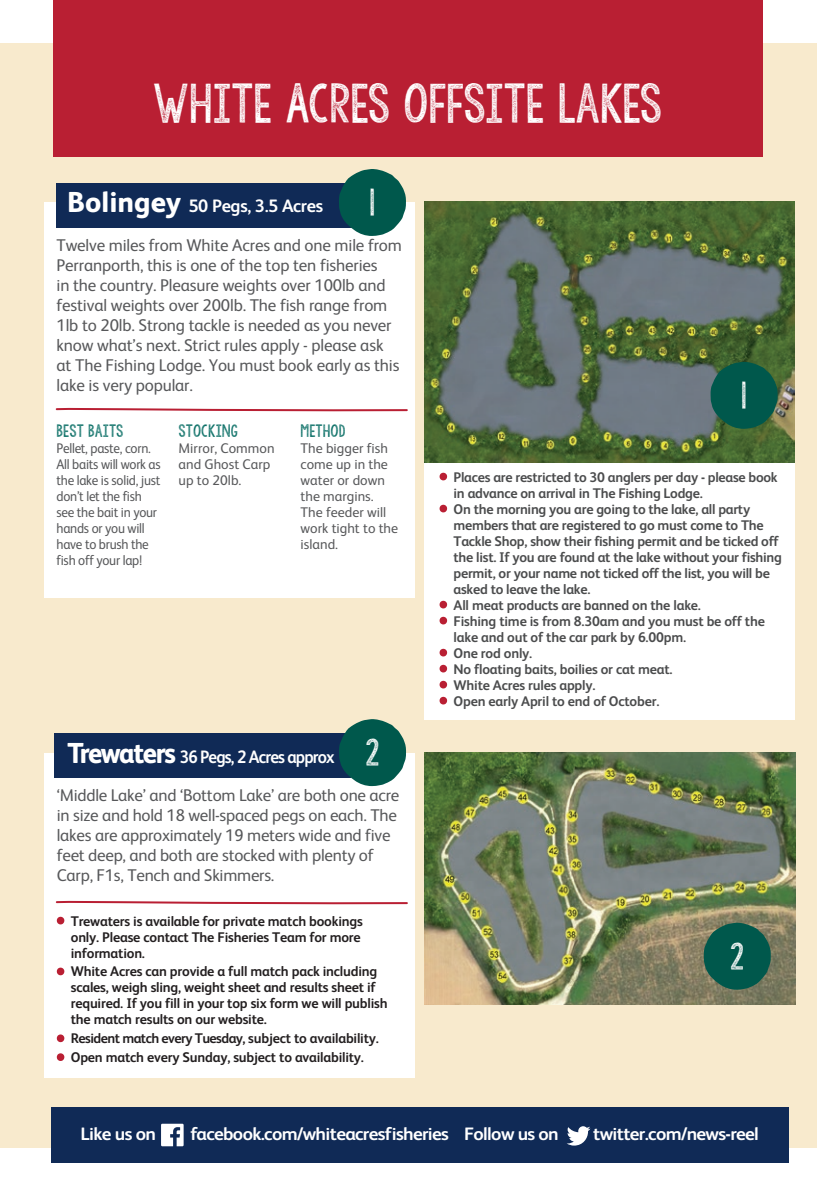
<style>
.page{position:relative;width:840px;height:1191px;background:#fff}
.page>*{position:absolute;margin:0;border:0;box-sizing:border-box;transform-origin:0 0}
.t1{font:44px "KG Allof Me";letter-spacing:-.015em;color:#fff}
.t2{font:30.6px "KG Allof Me";color:#fff}
.t3{font:700 18px "FS Albert Pro";letter-spacing:-.035em;color:#fff;scale:1.04 1}
.t4{font:700 18px "FS Albert Pro";letter-spacing:-.035em;color:#fff;scale:.93 1}
.t5{font:700 18px "FS Albert Pro";letter-spacing:-.035em;color:#fff}
.t6{font:17px/20px "FS Albert Pro";letter-spacing:-.01em;color:#57585a}
.t7{font:700 14px/16px "FS Albert Pro";letter-spacing:-.02em;color:#4b4c4d}
.t8{font:700 14px/16px "FS Albert Pro";letter-spacing:-.015em;color:#231f20}
.t9{font:14px/16px "FS Albert Pro";letter-spacing:-.02em;color:#57585a;scale:.94 1}
.t10{font:14px/16px "FS Albert Pro";color:#57585a}
.t11{font:14px "KG Allof Me";color:#096e65}
.s1{font-weight:800;font-size:28.8px}
.s2{font-family:"KG Allof Me";font-weight:400;font-size:30.6px}
</style>
<div class="page">
<div style="left:0;top:43px;width:815px;height:1104px;background:#f8eacd"></div>
<div style="left:53px;top:0;width:709px;height:156px;background:#b91f33"></div>
<div style="left:44px;top:202px;width:370px;height:395px;background:#fff"></div>
<div style="left:57px;top:183px;width:296px;height:44px;background:#102a56"></div>
<svg style="left:55px;top:407px;width:353px;height:5px"></svg>
<svg style="left:339px;top:169px;width:67px;height:67px"></svg>
<div style="left:44px;top:752px;width:370px;height:325px;background:#fff"></div>
<div style="left:55px;top:733px;width:296px;height:45px;background:#102a56"></div>
<svg style="left:55px;top:900px;width:353px;height:5px"></svg>
<svg style="left:339px;top:719px;width:67px;height:67px"></svg>
<svg style="left:57px;top:916px;width:7px;height:8px"></svg>
<svg style="left:57px;top:967px;width:7px;height:8px"></svg>
<svg style="left:57px;top:1034px;width:7px;height:8px"></svg>
<svg style="left:57px;top:1053px;width:7px;height:8px"></svg>
<img style="left:424px;top:752px;width:371px;height:252px">
<svg style="left:703px;top:922px;width:67px;height:67px;background:#1d6051"></svg>
<div style="left:424px;top:351px;width:370px;height:369px;background:#fff"></div>
<img style="left:424px;top:202px;width:370px;height:261px">
<svg style="left:710px;top:362px;width:67px;height:67px;background:#135c4b"></svg>
<svg style="left:439px;top:473px;width:8px;height:7px"></svg>
<svg style="left:439px;top:505px;width:8px;height:7px"></svg>
<svg style="left:439px;top:601px;width:8px;height:7px"></svg>
<svg style="left:439px;top:617px;width:8px;height:7px"></svg>
<svg style="left:439px;top:649px;width:8px;height:7px"></svg>
<svg style="left:439px;top:665px;width:8px;height:7px"></svg>
<svg style="left:439px;top:681px;width:8px;height:7px"></svg>
<svg style="left:439px;top:697px;width:8px;height:7px"></svg>
<div style="left:51px;top:1107px;width:737px;height:55px;background:#102a56"></div>
<svg style="left:161px;top:1123px;width:22px;height:23px"></svg>
<svg style="left:567px;top:1126px;width:23px;height:19px"></svg>
<h1 class="t1" style="left:152px;top:74px;width:511px">WHITE ACRES OFFSITE LAKES</h1>
<p class="t5" style="left:67px;top:193px;width:257px"><span class="s1">Bolingey</span> 50 Pegs, 3.5 Acres</p>
<h2 class="t2" style="left:369px;top:182px;width:8px">1</h2>
<p class="t6" style="left:56px;top:234px;width:347px">Twelve miles from White Acres and one mile from Perranporth, this is one of the top ten fisheries<br>in the country. Pleasure weights over 100lb and festival weights over 200lb. The fish range from 1lb to 20lb. Strong tackle is needed as you never know what’s next. Strict rules apply - please ask at The Fishing Lodge. You must book early as this lake is very popular.</p>
<p class="t11" style="left:56px;top:421px;width:68px">BEST BAITS</p>
<p class="t9" style="left:56px;top:439px;width:112px">Pellet, paste, corn.<br>All baits will work as the lake is solid, just don’t let the fish see the bait in your hands or you will have to brush the fish off your lap!</p>
<p class="t11" style="left:178px;top:421px;width:61px">STOCKING</p>
<p class="t10" style="left:178px;top:439px;width:97px">Mirror, Common and Ghost Carp up to 20lb.</p>
<p class="t11" style="left:300px;top:421px;width:46px">METHOD</p>
<p class="t10" style="left:300px;top:439px;width:99px">The bigger fish come up in the water or down the margins.<br>The feeder will work tight to the island.</p>
<p class="t4" style="left:67px;top:743px;width:337px"><span class="s1">Trewaters</span> 36 Pegs, 2 Acres approx <span class="s2">2</span></p>
<p class="t6" style="left:57px;top:784px;width:344px">‘Middle Lake’ and ‘Bottom Lake’ are both one acre in size and hold 18 well-spaced pegs on each. The lakes are approximately 19 meters wide and five feet deep, and both are stocked with plenty of Carp, F1s, Tench and Skimmers.</p>
<p class="t8" style="left:71px;top:912px;width:293px">Trewaters is available for private match bookings only. Please contact The Fisheries Team for more information.</p>
<p class="t8" style="left:71px;top:963px;width:318px">White Acres can provide a full match pack including scales, weigh sling, weight sheet and results sheet if required. If you fill in your top six form we will publish the match results on our website.</p>
<p class="t8" style="left:71px;top:1028px;width:309px;line-height:18.8px">Resident match every Tuesday, subject to availability.<br>Open match every Sunday, subject to availability.</p>
<h2 class="t2" style="left:740px;top:375px;width:8px">1</h2>
<p class="t7" style="left:453px;top:468px;width:329px">Places are restricted to 30 anglers per day - please book in advance on arrival in The Fishing Lodge.<br>On the morning you are going to the lake, all party members that are registered to go must come to The Tackle Shop, show their fishing permit and be ticked off the list. If you are found at the lake without your fishing permit, or your name not ticked off the list, you will be asked to leave the lake.<br>All meat products are banned on the lake.<br>Fishing time is from 8.30am and you must be off the lake and out of the car park by 6.00pm.<br>One rod only.<br>No floating baits, boilies or cat meat.<br>White Acres rules apply.<br>Open early April to end of October.</p>
<h2 class="t2" style="left:729px;top:935px;width:16px">2</h2>
<p class="t3" style="left:80px;top:1121px;width:74px">Like us on</p>
<p class="t3" style="left:190px;top:1121px;width:355px">facebook.com/whiteacresfisheries Follow us on</p>
<p class="t3" style="left:593px;top:1121px;width:161px">twitter.com/news-reel</p>
</div>
